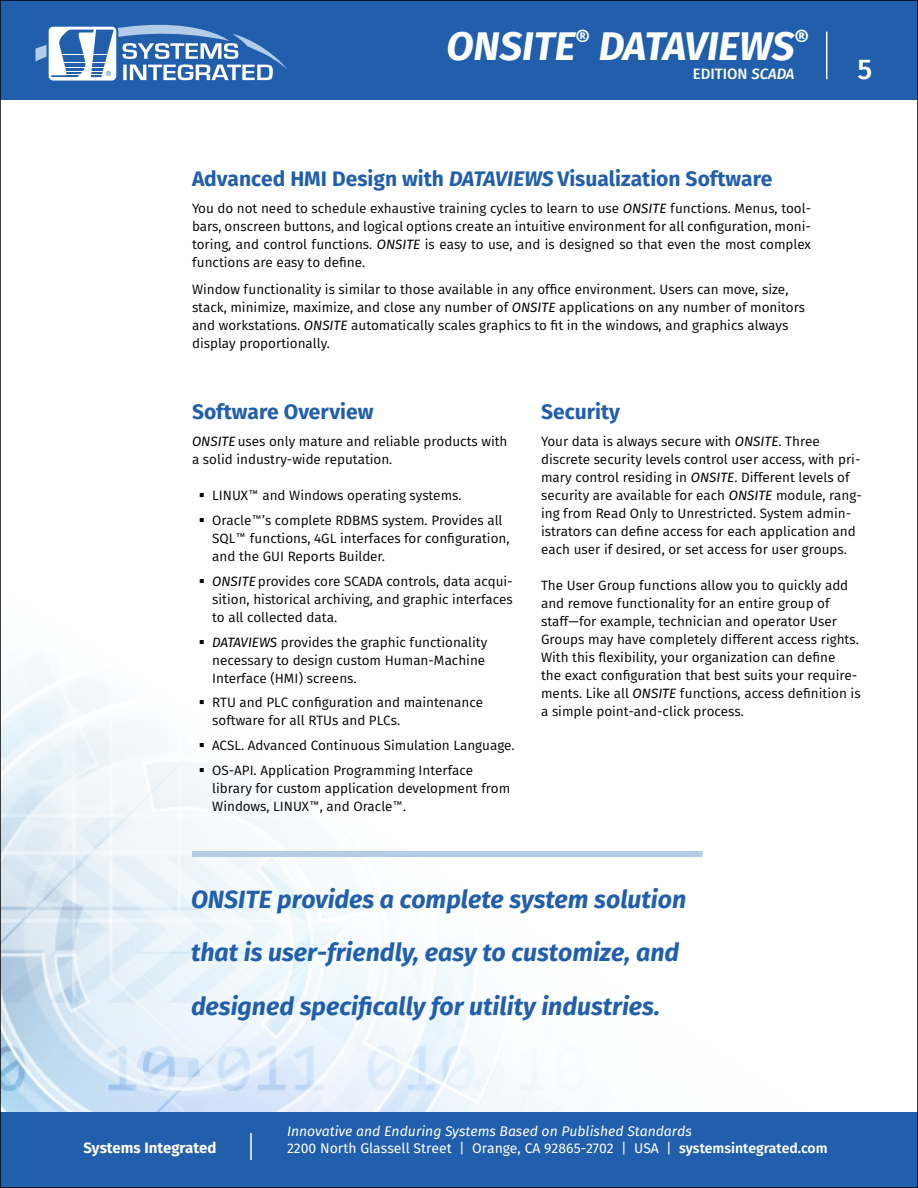
<style>
.page{position:relative;width:918px;height:1188px;background:#fff}
.page>*{position:absolute;margin:0;border:0;box-sizing:border-box;transform-origin:0 0}
.t1{font:italic 700 39.9px "Fira Sans";color:#fff}
.t2{font:500 28.5px "Fira Sans";color:#fff}
.t3{font:italic 700 24.9px/54px "Fira Sans";color:#215eac}
.t4{font:700 21px "Fira Sans";color:#215eac}
.t5{font:700 15px "Fira Sans";color:#fff}
.t6{font:500 15px "Fira Sans";color:#fff}
.t7{font:13.95px "Fira Sans";color:#fff}
.t8{font:italic 13.95px "Fira Sans";color:#fff}
.t9{font:13.5px/18px "Fira Sans";color:#000}
.t10{font:300 6.9px "Helvetica";color:#215eac}
.s1{font-style:italic}
.s2{font-weight:600}
</style>
<div class="page">
<div style="left:0;top:0;width:918px;height:100px;background:#215eac"></div>
<img style="left:3px;top:655px;width:912px;height:458px">
<div style="left:0;top:1113px;width:918px;height:75px;background:#215eac"></div>
<hr style="left:826px;top:32px;width:1px;height:47px;background:#fff">
<div style="left:47px;top:25px;width:71px;height:58px;border:2px solid #215eac;border-radius:5px"></div>
<svg style="left:35px;top:24px;width:252px;height:56px"></svg>
<hr style="left:250px;top:1133px;width:2px;height:27px;background:#fff">
<div style="left:192px;top:851px;width:511px;height:6px;background:#b3cde8"></div>
<svg style="left:310px;top:801px;width:8px;height:4px"></svg>
<svg style="left:394px;top:801px;width:8px;height:4px"></svg>
<h1 class="t1" style="left:446px;top:18px;width:364px">ONSITE<sup>®</sup> DATAVIEWS<sup>®</sup></h1>
<p class="t10" style="left:106px;top:68px;width:7px">®</p>
<p class="t6" style="left:693px;top:63px;width:103px">EDITION <span class="s1">SCADA</span></p>
<h3 class="t4" style="left:192px;top:164px;width:582px">Advanced HMI Design with <span class="s1">DATAVIEWS</span> Visualization Software</h3>
<p class="t9" style="left:192px;top:199px;width:621px;text-align:justify">You do not need to schedule exhaustive training cycles to learn to use <span class="s1">ONSITE</span> functions. Menus, tool&shy;bars, onscreen buttons, and logical options create an intuitive environment for all configuration, moni&shy;toring, and control functions. <span class="s1">ONSITE</span> is easy to use, and is designed so that even the most complex functions are easy to define.</p>
<p class="t9" style="left:192px;top:280px;width:615px">Window functionality is similar to those available in any office environment. Users can move, size, stack, minimize, maximize, and close any number of <span class="s1">ONSITE</span> applications on any number of monitors and workstations. <span class="s1">ONSITE</span> automatically scales graphics to fit in the windows, and graphics always display proportionally.</p>
<h2 class="t2" style="left:857px;top:49px;width:16px">5</h2>
<h3 class="t4" style="left:192px;top:397px;width:183px">Software Overview</h3>
<p class="t9" style="left:192px;top:433px;width:317px"><span class="s1">ONSITE</span> uses only mature and reliable products with a solid industry-wide reputation.</p>
<p class="t9" style="left:199px;top:487px;width:264px">▪ LINUX and Windows operating systems.</p>
<p class="t9" style="left:212px;top:511px;width:299px;text-indent:-14px">▪ Oracle ’s complete RDBMS system. Provides all<br>SQL functions, 4GL interfaces for configuration, and the GUI Reports Builder.</p>
<p class="t9" style="left:212px;top:572px;width:302px;text-align:justify;text-indent:-13px">▪ <span class="s1">ONSITE</span>provides core SCADA controls, data acqui&shy;sition, historical archiving, and graphic interfaces to all collected data.</p>
<p class="t9" style="left:212px;top:633px;width:277px;text-indent:-14px">▪ <span class="s1">DATAVIEWS</span> provides the graphic functionality necessary to design custom Human-Machine<br>Interface (HMI) screens.</p>
<p class="t9" style="left:212px;top:694px;width:272px;text-indent:-14px">▪ RTU and PLC configuration and maintenance software for all RTUs and PLCs.</p>
<p class="t9" style="left:199px;top:736px;width:317px">▪ ACSL. Advanced Continuous Simulation Language.</p>
<p class="t9" style="left:212px;top:761px;width:300px;text-indent:-14px">▪ OS-API. Application Programming Interface library for custom application development from<br>Windows, LINUX , and Oracle .</p>
<h3 class="t4" style="left:541px;top:397px;width:81px">Security</h3>
<p class="t9" style="left:541px;top:433px;width:322px">Your data is always secure with <span class="s1">ONSITE</span>. Three discrete security levels control user access, with pri&shy;mary control residing in <span class="s1">ONSITE</span>. Different levels of security are available for each <span class="s1">ONSITE</span> module, rang&shy;ing from Read Only to Unrestricted. System admin&shy;istrators can define access for each application and each user if desired, or set access for user groups.</p>
<p class="t9" style="left:541px;top:577px;width:321px">The User Group functions allow you to quickly add and remove functionality for an entire group of staff—for example, technician and operator User Groups may have completely different access rights.<br>With this flexibility, your organization can define<br>the exact configuration that best suits your require&shy;ments. Like all <span class="s1">ONSITE</span> functions, access definition is a simple point-and-click process.</p>
<h3 class="t3" style="left:191px;top:872px;width:497px">ONSITE provides a complete system solution that is user-friendly, easy to customize, and designed specifically for utility industries.</h3>
<p class="t8" style="left:287px;top:1122px;width:406px">Innovative and Enduring Systems Based on Published Standards</p>
<p class="t5" style="left:84px;top:1137px;width:134px">Systems Integrated</p>
<p class="t7" style="left:287px;top:1138px;width:542px">2200 North Glassell Street | Orange, CA 92865-2702 | USA | <span class="s2">systemsintegrated.com</span></p>
</div>
